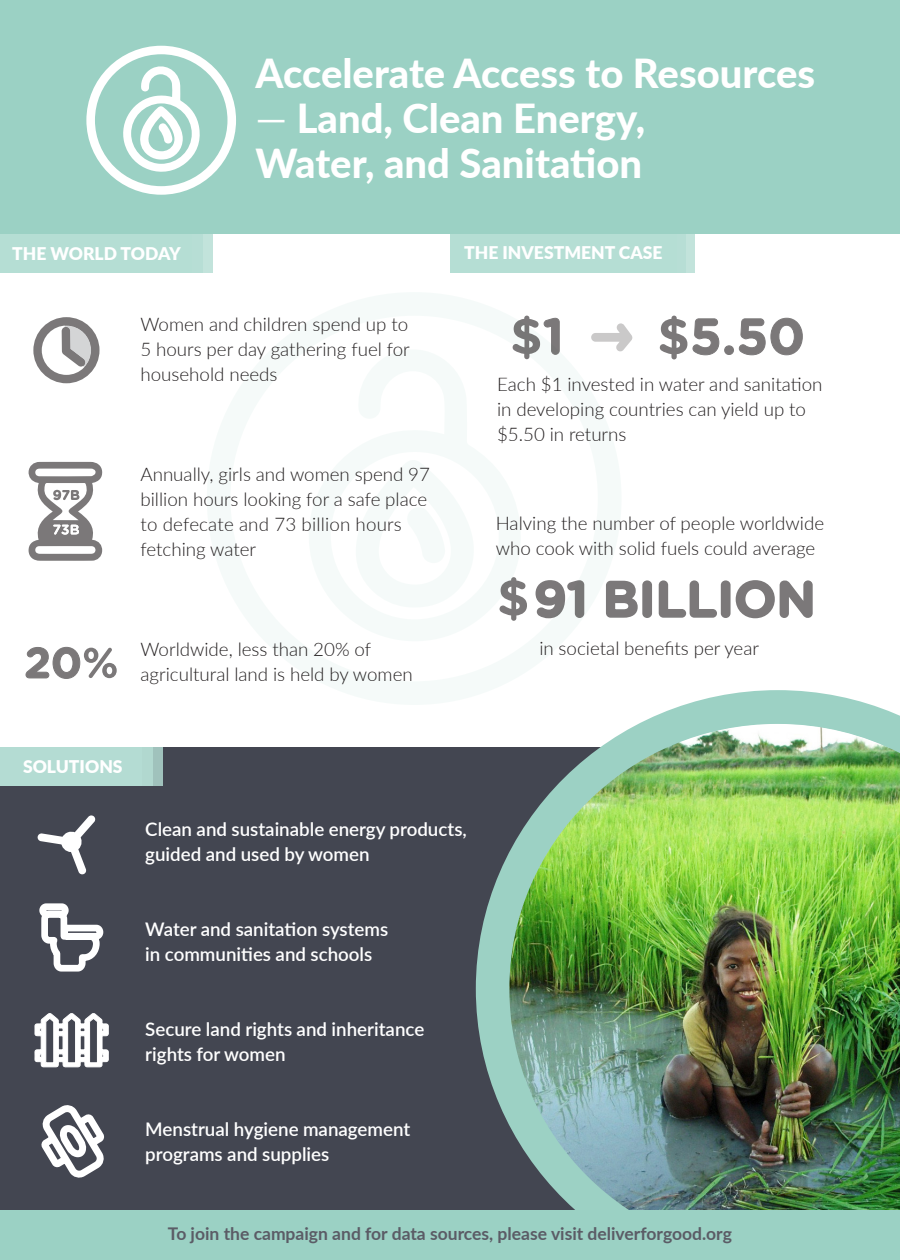
<style>
.page{position:relative;width:900px;height:1260px;background:#fff}
.page>*{position:absolute;margin:0;border:0;box-sizing:border-box;transform-origin:0 0}
.t1{font:800 40px/45px "Lato";color:#fff}
.t2{font:300 18.75px/25px "Lato";color:#231f20}
.t3{font:600 18.75px/25px "Lato";color:#fff}
.t4{font:700 17.5px "Lato";color:#5b5c66}
.t5{font:900 17.5px "Lato";color:#fff}
.s1{font-weight:400}
</style>
<div class="page">
<div style="left:0;top:748px;width:900px;height:463px;background:#434651"></div>
<div style="left:0;top:0;width:900px;height:234px;background:#9bd1c4"></div>
<div style="left:451px;top:234px;width:244px;height:38px;background:#c2e3db"></div>
<div style="left:451px;top:234px;width:235px;height:38px;background:#b5ded4"></div>
<div style="left:0;top:234px;width:213px;height:38px;background:#c2e3db"></div>
<div style="left:0;top:234px;width:203px;height:38px;background:#b5ded4"></div>
<svg style="left:152px;top:748px;width:11px;height:38px"></svg>
<div style="left:0;top:748px;width:152px;height:38px;background:#b5ded4"></div>
<svg style="left:86px;top:46px;width:150px;height:149px"></svg>
<svg style="left:535px;top:580px;width:50px;height:39px"></svg>
<svg style="left:606px;top:580px;width:32px;height:38px"></svg>
<div style="left:643px;top:581px;width:8px;height:36px;background:#7b7879;border-radius:4px"></div>
<div style="left:642px;top:580px;width:10px;height:38px;border:2px solid #231f20;border-radius:4px"></div>
<svg style="left:658px;top:580px;width:59px;height:38px"></svg>
<div style="left:722px;top:581px;width:8px;height:36px;background:#7b7879;border-radius:4px"></div>
<div style="left:721px;top:580px;width:10px;height:38px;border:2px solid #231f20;border-radius:4px"></div>
<svg style="left:735px;top:580px;width:78px;height:39px"></svg>
<svg style="left:33px;top:317px;width:67px;height:66px"></svg>
<svg style="left:25px;top:646px;width:92px;height:33px"></svg>
<svg style="left:660px;top:316px;width:60px;height:43px"></svg>
<div style="left:725px;top:346px;width:8px;height:9px;background:#7b7879;border-radius:4px"></div>
<div style="left:724px;top:345px;width:10px;height:10px;border:1px solid #231f20;border-radius:4px"></div>
<svg style="left:739px;top:318px;width:64px;height:38px"></svg>
<svg style="left:513px;top:316px;width:47px;height:43px"></svg>
<svg style="left:591px;top:323px;width:42px;height:29px"></svg>
<svg style="left:500px;top:577px;width:27px;height:44px"></svg>
<svg style="left:28px;top:462px;width:75px;height:99px"></svg>
<svg style="left:39px;top:903px;width:65px;height:69px"></svg>
<svg style="left:37px;top:815px;width:59px;height:60px"></svg>
<svg style="left:41px;top:1105px;width:63px;height:73px"></svg>
<svg style="left:34px;top:1013px;width:75px;height:55px"></svg>
<svg style="left:476px;top:690px;width:424px;height:521px"></svg>
<img style="left:509px;top:724px;width:391px;height:487px">
<div style="left:0;top:1211px;width:900px;height:49px;background:#9bd1c4"></div>
<p class="t1" style="left:255px;top:49px;width:561px">Accelerate Access to Resources <span class="s1">―</span> Land, Clean Energy,</p>
<p class="t1" style="left:255px;top:139px;width:388px">Water, and Sanitation</p>
<p class="t5" style="left:12px;top:240px;width:170px">THE WORLD TODAY</p>
<p class="t5" style="left:464px;top:240px;width:200px">THE INVESTMENT CASE</p>
<p class="t2" style="left:140px;top:311px;width:269px">Women and children spend up to</p>
<p class="t2" style="left:140px;top:336px;width:271px">5 hours per day gathering fuel for</p>
<p class="t2" style="left:140px;top:361px;width:139px">household needs</p>
<p class="t2" style="left:140px;top:461px;width:291px">Annually, girls and women spend 97 billion hours looking for a safe place</p>
<p class="t2" style="left:140px;top:511px;width:263px">to defecate and 73 billion hours fetching water</p>
<p class="t2" style="left:497px;top:371px;width:327px">Each $1 invested in water and sanitation</p>
<p class="t2" style="left:497px;top:396px;width:311px">in developing countries can yield up to</p>
<p class="t2" style="left:497px;top:421px;width:131px">$5.50 in returns</p>
<p class="t2" style="left:496px;top:510px;width:330px">Halving the number of people worldwide</p>
<p class="t2" style="left:496px;top:535px;width:321px">who cook with solid fuels could average</p>
<p class="t2" style="left:140px;top:636px;width:232px">Worldwide, less than 20% of</p>
<p class="t2" style="left:140px;top:661px;width:274px">agricultural land is held by women</p>
<p class="t2" style="left:539px;top:635px;width:221px">in societal benefits per year</p>
<p class="t5" style="left:23px;top:754px;width:101px">SOLUTIONS</p>
<p class="t3" style="left:145px;top:816px;width:323px">Clean and sustainable energy products, guided and used by women</p>
<p class="t3" style="left:145px;top:916px;width:245px">Water and sanitation systems</p>
<p class="t3" style="left:145px;top:941px;width:229px">in communities and schools</p>
<p class="t3" style="left:145px;top:1016px;width:281px">Secure land rights and inheritance rights for women</p>
<p class="t3" style="left:145px;top:1116px;width:267px">Menstrual hygiene management</p>
<p class="t3" style="left:145px;top:1141px;width:186px">programs and supplies</p>
<p class="t4" style="left:168px;top:1221px;width:566px">To join the campaign and for data sources, please visit deliverforgood.org</p>
</div>
